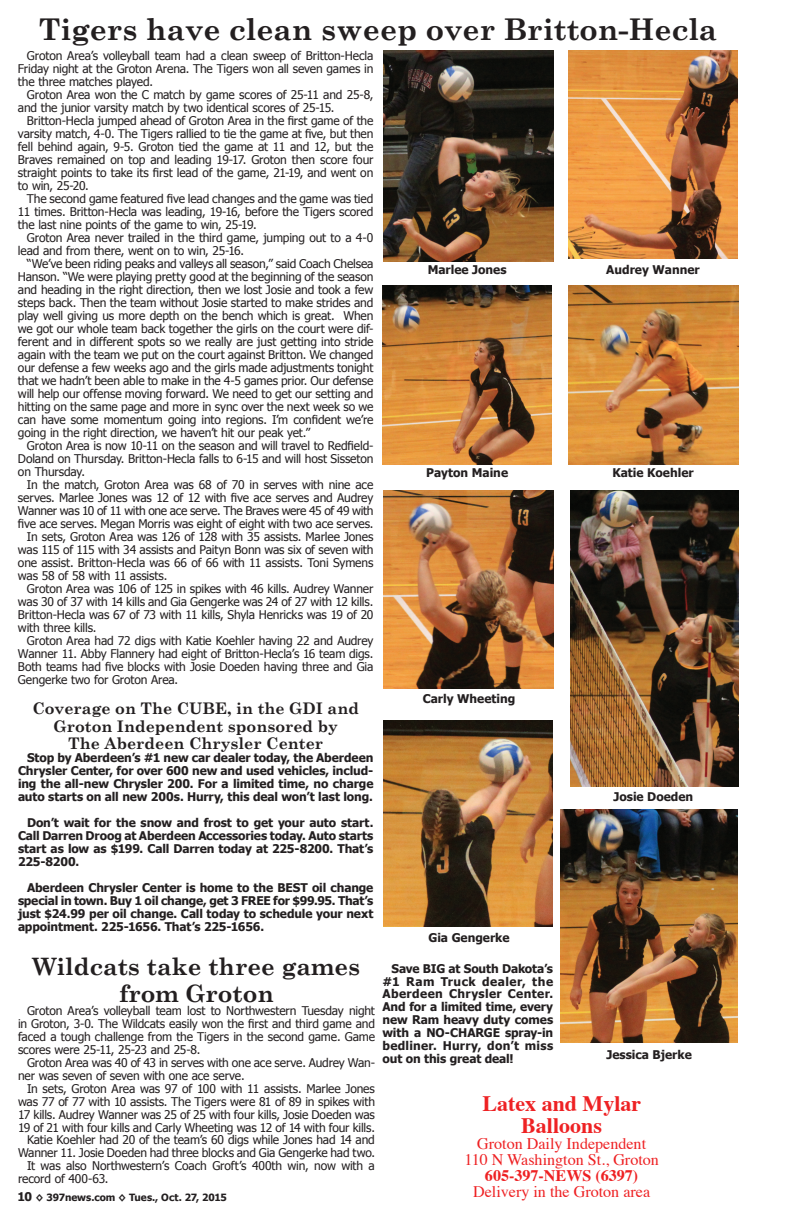
<style>
.page{position:relative;width:792px;height:1224px;background:#fff}
.page>*{position:absolute;margin:0;border:0;box-sizing:border-box;transform-origin:0 0}
.t1{font:700 30px "Century Schoolbook";color:#231f20}
.t2{font:700 24px/26.4px "Century Schoolbook";color:#231f20;text-align:center}
.t3{font:700 22px/22px "Times";color:#ee2123;text-align:center}
.t4{font:16.1px/16px "Times";color:#ee2123;text-align:center}
.t5{font:700 16.1px "Times";color:#ee2123}
.t6{font:700 16px/17.6px "Century Schoolbook";color:#231f20;text-align:center}
.t7{font:12px/13px "Tahoma";letter-spacing:-.015em;color:#231f20;text-align:justify}
.t8{font:700 12px/13px "Tahoma";color:#231f20;text-align:justify}
.t9{font:700 10px "Tahoma";letter-spacing:-.005em;color:#231f20}
.s1{font-size:12px}
</style>
<div class="page">
<img style="left:569px;top:51px;width:168px;height:207px">
<img style="left:384px;top:51px;width:169px;height:211px">
<img style="left:569px;top:286px;width:170px;height:179px">
<img style="left:382px;top:286px;width:170px;height:179px">
<img style="left:570px;top:490px;width:169px;height:297px">
<img style="left:561px;top:809px;width:177px;height:233px">
<img style="left:384px;top:490px;width:169px;height:198px">
<img style="left:384px;top:720px;width:168px;height:207px">
<h1 class="t1" style="left:39px;top:11px;width:680px">Tigers have clean sweep over Britton-Hecla</h1>
<p class="t7" style="left:18px;top:49px;width:357px;text-indent:9px">Groton Area’s volleyball team had a clean sweep of Britton-Hecla Friday night at the Groton Arena. The Tigers won all seven games in the three matches played.</p>
<p class="t7" style="left:18px;top:88px;width:357px;text-indent:9px">Groton Area won the C match by game scores of 25-11 and 25-8, and the junior varsity match by two identical scores of 25-15.</p>
<p class="t7" style="left:18px;top:114px;width:357px;text-indent:9px">Britton-Hecla jumped ahead of Groton Area in the first game of the varsity match, 4-0. The Tigers rallied to tie the game at five, but then fell behind again, 9-5. Groton tied the game at 11 and 12, but the Braves remained on top and leading 19-17. Groton then score four straight points to take its first lead of the game, 21-19, and went on to win, 25-20.</p>
<p class="t7" style="left:18px;top:192px;width:357px;text-indent:9px">The second game featured five lead changes and the game was tied 11 times. Britton-Hecla was leading, 19-16, before the Tigers scored the last nine points of the game to win, 25-19.</p>
<p class="t7" style="left:18px;top:231px;width:357px;text-indent:9px">Groton Area never trailed in the third game, jumping out to a 4-0 lead and from there, went on to win, 25-16.</p>
<p class="t7" style="left:18px;top:257px;width:357px;text-indent:9px">“We’ve been riding peaks and valleys all season,” said Coach Chelsea Hanson. “We were playing pretty good at the beginning of the season and heading in the right direction, then we lost Josie and took a few steps back. Then the team without Josie started to make strides and play well giving us more depth on the bench which is great. When we got our whole team back together the girls on the court were dif&shy;ferent and in different spots so we really are just getting into stride again with the team we put on the court against Britton. We changed our defense a few weeks ago and the girls made adjustments tonight that we hadn’t been able to make in the 4-5 games prior. Our defense will help our offense moving forward. We need to get our setting and hitting on the same page and more in sync over the next week so we can have some momentum going into regions. I’m confident we’re going in the right direction, we haven’t hit our peak yet.”</p>
<p class="t7" style="left:18px;top:439px;width:357px;text-indent:9px">Groton Area is now 10-11 on the season and will travel to Redfield-Doland on Thursday. Britton-Hecla falls to 6-15 and will host Sisseton on Thursday.</p>
<p class="t7" style="left:27px;top:478px;width:348px">In the match, Groton Area was 68 of 70 in serves with nine ace</p>
<p class="t7" style="left:18px;top:491px;width:357px">serves. Marlee Jones was 12 of 12 with five ace serves and Audrey</p>
<p class="t7" style="left:18px;top:504px;width:357px">Wanner was 10 of 11 with one ace serve. The Braves were 45 of 49 with</p>
<p class="t7" style="left:18px;top:517px;width:357px">five ace serves. Megan Morris was eight of eight with two ace serves.</p>
<p class="t7" style="left:27px;top:530px;width:348px">In sets, Groton Area was 126 of 128 with 35 assists. Marlee Jones</p>
<p class="t7" style="left:18px;top:543px;width:357px">was 115 of 115 with 34 assists and Paityn Bonn was six of seven with</p>
<p class="t7" style="left:18px;top:556px;width:357px">one assist. Britton-Hecla was 66 of 66 with 11 assists. Toni Symens</p>
<p class="t7" style="left:18px;top:569px;width:151px">was 58 of 58 with 11 assists.</p>
<p class="t7" style="left:27px;top:582px;width:348px">Groton Area was 106 of 125 in spikes with 46 kills. Audrey Wanner</p>
<p class="t7" style="left:18px;top:595px;width:357px">was 30 of 37 with 14 kills and Gia Gengerke was 24 of 27 with 12 kills.</p>
<p class="t7" style="left:18px;top:608px;width:357px">Britton-Hecla was 67 of 73 with 11 kills, Shyla Henricks was 19 of 20</p>
<p class="t7" style="left:18px;top:621px;width:80px">with three kills.</p>
<p class="t7" style="left:27px;top:634px;width:348px">Groton Area had 72 digs with Katie Koehler having 22 and Audrey</p>
<p class="t7" style="left:18px;top:647px;width:357px">Wanner 11. Abby Flannery had eight of Britton-Hecla’s 16 team digs.</p>
<p class="t7" style="left:18px;top:660px;width:357px">Both teams had five blocks with Josie Doeden having three and Gia</p>
<p class="t7" style="left:18px;top:673px;width:162px">Gengerke two for Groton Area.</p>
<h3 class="t6" style="left:32px;top:700px;width:328px">Coverage on The CUBE, in the GDI and<br>Groton Independent sponsored by<br>The Aberdeen Chrysler Center</h3>
<p class="t8" style="left:18px;top:751px;width:357px;text-indent:9px">Stop by Aberdeen’s #1 new car dealer today, the Aberdeen Chrysler Center, for over 600 new and used vehicles, includ&shy;ing the all-new Chrysler 200. For a limited time, no charge auto starts on all new 200s. Hurry, this deal won’t last long.</p>
<p class="t8" style="left:18px;top:816px;width:357px;text-indent:9px">Don’t wait for the snow and frost to get your auto start.<br>Call Darren Droog at Aberdeen Accessories today. Auto starts start as low as $199. Call Darren today at 225-8200. That’s 225-8200.</p>
<p class="t8" style="left:18px;top:881px;width:357px;text-indent:9px">Aberdeen Chrysler Center is home to the BEST oil change special in town. Buy 1 oil change, get 3 FREE for $99.95. That’s just $24.99 per oil change. Call today to schedule your next appointment. 225-1656. That’s 225-1656.</p>
<p class="t8" style="left:428px;top:262px;width:80px">Marlee Jones</p>
<p class="t8" style="left:606px;top:262px;width:95px">Audrey Wanner</p>
<p class="t8" style="left:426px;top:465px;width:83px">Payton Maine</p>
<p class="t8" style="left:612px;top:465px;width:83px">Katie Koehler</p>
<p class="t8" style="left:423px;top:691px;width:94px">Carly Wheeting</p>
<p class="t8" style="left:428px;top:930px;width:83px">Gia Gengerke</p>
<p class="t8" style="left:613px;top:790px;width:81px">Josie Doeden</p>
<h2 class="t2" style="left:33px;top:953px;width:329px">Wildcats take three games from Groton</h2>
<p class="t7" style="left:18px;top:1003px;width:359px;text-indent:9px">Groton Area’s volleyball team lost to Northwestern Tuesday night in Groton, 3-0. The Wildcats easily won the first and third game and faced a tough challenge from the Tigers in the second game. Game scores were 25-11, 25-23 and 25-8.</p>
<p class="t7" style="left:18px;top:1055px;width:359px;text-indent:9px">Groton Area was 40 of 43 in serves with one ace serve. Audrey Wan&shy;ner was seven of seven with one ace serve.</p>
<p class="t7" style="left:27px;top:1081px;width:349px">In sets, Groton Area was 97 of 100 with 11 assists. Marlee Jones</p>
<p class="t7" style="left:18px;top:1094px;width:359px">was 77 of 77 with 10 assists. The Tigers were 81 of 89 in spikes with</p>
<p class="t7" style="left:18px;top:1107px;width:359px">17 kills. Audrey Wanner was 25 of 25 with four kills, Josie Doeden was</p>
<p class="t7" style="left:18px;top:1120px;width:359px">19 of 21 with four kills and Carly Wheeting was 12 of 14 with four kills.</p>
<p class="t7" style="left:27px;top:1133px;width:349px">Katie Koehler had 20 of the team’s 60 digs while Jones had 14 and</p>
<p class="t7" style="left:18px;top:1146px;width:359px">Wanner 11. Josie Doeden had three blocks and Gia Gengerke had two.</p>
<p class="t7" style="left:27px;top:1159px;width:349px">It was also Northwestern’s Coach Groft’s 400th win, now with a</p>
<p class="t7" style="left:18px;top:1172px;width:92px">record of 400-63.</p>
<p class="t8" style="left:382px;top:961px;width:172px;text-indent:9px">Save BIG at South Dakota’s #1 Ram Truck dealer, the Aberdeen Chrysler Center.<br>And for a limited time, every new Ram heavy duty comes with a NO-CHARGE spray-in bedliner. Hurry, don’t miss out on this great deal!</p>
<p class="t8" style="left:606px;top:1047px;width:87px">Jessica Bjerke</p>
<h3 class="t3" style="left:482px;top:1090px;width:160px">Latex and Mylar<br>Balloons</h3>
<h3 class="t4" style="left:464px;top:1134px;width:196px">Groton Daily Independent<br>110 N Washington St., Groton</h3>
<h3 class="t5" style="left:485px;top:1160px;width:155px">605-397-NEWS (6397)</h3>
<h3 class="t4" style="left:473px;top:1182px;width:179px">Delivery in the Groton area</h3>
<p class="t9" style="left:17px;top:1190px;width:211px"><span class="s1">10</span> ◊ 397news.com ◊ Tues., Oct. 27, 2015</p>
</div>
